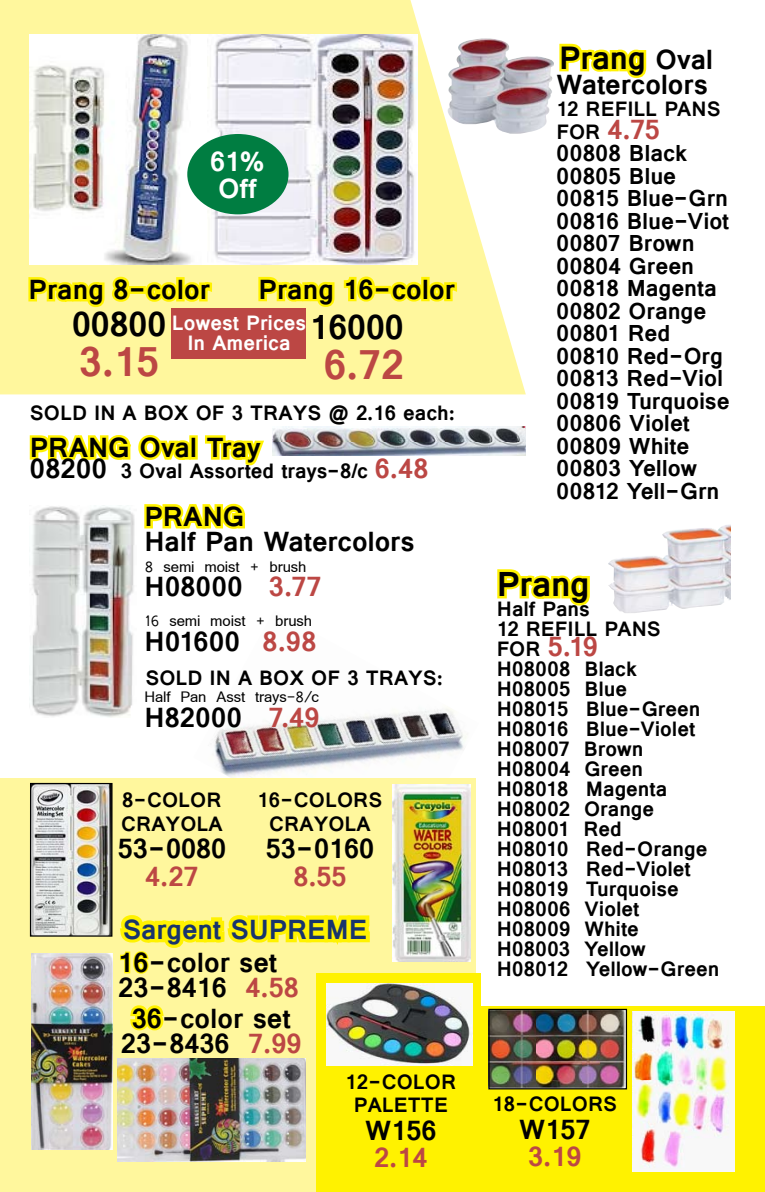
<style>
.page{position:relative;width:765px;height:1192px;background:#fff}
.page>*{position:absolute;margin:0;border:0;box-sizing:border-box;transform-origin:0 0}
.t1{font:700 45px "Vrinda";color:#bc4744}
.t2{font:700 37.5px "Vrinda";color:#000}
.t3{font:700 35px "Vrinda";letter-spacing:-.01em;color:#000}
.t4{font:700 30px/25px "Vrinda";color:#000}
.t5{font:700 30px "Vrinda";color:#bc4744}
.t6{font:700 30px "Vrinda";letter-spacing:-.005em;color:#18346d}
.t7{font:700 30px/26.2px "Vrinda";color:#fff}
.t8{font:700 25px/22.5px "Vrinda";color:#000}
.t9{font:700 22.5px/20px "Vrinda";color:#000}
.t10{font:22.5px "Vrinda";letter-spacing:-.005em;color:#000}
.t11{font:700 22.5px/20px "Vrinda";color:#fff;text-align:center}
.s1{font-size:30px}
.s2{font-size:30px;color:#bc4744}
.s3{color:#bc4744}
.s4{font-size:22.5px;color:#000}
</style>
<div class="page">
<img style="left:214px;top:708px;width:252px;height:70px">
<svg style="left:144px;top:503px;width:102px;height:26px"></svg>
<div style="left:0;top:778px;width:476px;height:414px;background:#fff79d"></div>
<svg style="left:0;top:0;width:526px;height:394px;fill:#fff79d"></svg>
<img style="left:30px;top:35px;width:177px;height:229px">
<img style="left:207px;top:35px;width:210px;height:229px">
<svg style="left:26px;top:273px;width:108px;height:38px;background:#fff454"></svg>
<div style="left:129px;top:286px;width:17px;height:8px;border:5px solid #fff200"></div>
<div style="left:176px;top:277px;width:9px;height:24px;border:5px solid #fff200"></div>
<svg style="left:142px;top:278px;width:73px;height:28px;background:#fff340"></svg>
<svg style="left:256px;top:273px;width:123px;height:38px;background:#fff453"></svg>
<div style="left:374px;top:286px;width:17px;height:8px;border:5px solid #fff200"></div>
<div style="left:421px;top:277px;width:9px;height:24px;border:5px solid #fff200"></div>
<svg style="left:387px;top:278px;width:73px;height:27px;background:#fff33d"></svg>
<div style="left:187px;top:134px;width:102px;height:80px;background:#007d41;border-radius:50%"></div>
<svg style="left:559px;top:43px;width:88px;height:35px"></svg>
<img style="left:445px;top:38px;width:108px;height:96px">
<svg style="left:497px;top:569px;width:93px;height:37px"></svg>
<img style="left:608px;top:525px;width:122px;height:88px">
<img style="left:31px;top:505px;width:104px;height:212px">
<img style="left:272px;top:427px;width:254px;height:28px">
<svg style="left:29px;top:435px;width:164px;height:25px"></svg>
<div style="left:189px;top:435px;width:9px;height:24px;border:5px solid #fff200"></div>
<svg style="left:205px;top:435px;width:59px;height:31px"></svg>
<img style="left:32px;top:785px;width:79px;height:149px">
<div style="left:30px;top:783px;width:83px;height:153px;border:1px solid #000"></div>
<div style="left:471px;top:1006px;width:294px;height:186px;background:#fff200"></div>
<img style="left:490px;top:1010px;width:135px;height:77px">
<div style="left:488px;top:1008px;width:139px;height:81px;border:1px solid #000"></div>
<img style="left:632px;top:1011px;width:102px;height:160px">
<img style="left:392px;top:784px;width:79px;height:177px">
<div style="left:172px;top:308px;width:134px;height:50px;background:#bc4744"></div>
<img style="left:118px;top:1058px;width:187px;height:103px">
<img style="left:31px;top:953px;width:81px;height:196px">
<svg style="left:120px;top:915px;width:250px;height:59px"></svg>
<div style="left:316px;top:973px;width:165px;height:219px;background:#fff200"></div>
<svg style="left:130px;top:1005px;width:34px;height:26px"></svg>
<img style="left:327px;top:983px;width:145px;height:83px">
<h3 class="t7" style="left:210px;top:149px;width:56px">61%<br>Off</h3>
<h3 class="t4" style="left:259px;top:277px;width:198px">Prang 16-color</h3>
<h2 class="t2" style="left:310px;top:302px;width:95px">16000</h2>
<h1 class="t1" style="left:324px;top:334px;width:81px">6.72</h1>
<h3 class="t4" style="left:29px;top:277px;width:183px">Prang 8-color</h3>
<h2 class="t2" style="left:72px;top:299px;width:95px">00800</h2>
<h1 class="t1" style="left:79px;top:332px;width:81px">3.15</h1>
<p class="t11" style="left:172px;top:313px;width:136px">Lowest Prices<br>In America</p>
<p class="t9" style="left:30px;top:403px;width:427px">SOLD IN A BOX OF 3 TRAYS @ 2.16 each:</p>
<h3 class="t4" style="left:30px;top:435px;width:233px">PRANG Oval Tray</h3>
<p class="t9" style="left:30px;top:461px;width:400px"><span class="s1">08200</span> 3 Oval Assorted trays-8/c <span class="s2">6.48</span></p>
<h3 class="t4" style="left:144px;top:504px;width:272px">PRANG<br>Half Pan Watercolors</h3>
<p class="t10" style="left:144px;top:556px;width:163px">8 semi moist + brush</p>
<h3 class="t4" style="left:144px;top:574px;width:179px">H08000 <span class="s3">3.77</span></h3>
<p class="t10" style="left:144px;top:610px;width:169px">16 semi moist + brush</p>
<h3 class="t4" style="left:144px;top:629px;width:173px">H01600 <span class="s3">8.98</span></h3>
<p class="t10" style="left:144px;top:686px;width:176px">Half Pan Asst trays-8/c</p>
<h3 class="t4" style="left:144px;top:705px;width:177px">H82000 <span class="s3">7.49</span></h3>
<p class="t9" style="left:145px;top:668px;width:299px">SOLD IN A BOX OF 3 TRAYS:</p>
<p class="t9" style="left:121px;top:788px;width:103px;line-height:23.8px">8-COLOR<br>CRAYOLA</p>
<h3 class="t4" style="left:118px;top:836px;width:110px">53-0080</h3>
<h3 class="t5" style="left:145px;top:856px;width:55px">4.27</h3>
<p class="t9" style="left:258px;top:788px;width:126px;line-height:23.8px;text-align:center">16-COLORS<br>CRAYOLA</p>
<h3 class="t4" style="left:266px;top:836px;width:110px">53-0160</h3>
<h3 class="t5" style="left:293px;top:856px;width:55px">8.55</h3>
<h3 class="t6" style="left:123px;top:909px;width:246px">Sargent SUPREME</h3>
<h3 class="t4" style="left:118px;top:950px;width:182px">16-color set<br>23-8416 <span class="s3">4.58</span></h3>
<h3 class="t4" style="left:121px;top:1006px;width:182px;text-align:center">36-color set<br>23-8436 <span class="s3">7.99</span></h3>
<p class="t9" style="left:345px;top:1070px;width:112px;line-height:23.8px;text-align:center">12-COLOR<br>PALETTE</p>
<h3 class="t4" style="left:365px;top:1118px;width:73px">W156</h3>
<h3 class="t5" style="left:374px;top:1138px;width:55px">2.14</h3>
<h3 class="t3" style="left:559px;top:34px;width:156px">Prang <span class="s1">Oval</span></h3>
<h3 class="t4" style="left:557px;top:72px;width:153px">Watercolors</h3>
<p class="t9" style="left:557px;top:99px;width:165px">12 REFILL PANS</p>
<h3 class="t5" style="left:557px;top:109px;width:105px"><span class="s4">FOR</span> 4.75</h3>
<p class="t8" style="left:557px;top:142px;width:175px">00808 Black<br>00805 Blue<br>00815 Blue-Grn<br>00816 Blue-Viot<br>00807 Brown<br>00804 Green<br>00818 Magenta<br>00802 Orange<br>00801 Red<br>00810 Red-Org<br>00813 Red-Viol<br>00819 Turquoise<br>00806 Violet<br>00809 White<br>00803 Yellow<br>00812 Yell-Grn</p>
<h2 class="t2" style="left:497px;top:559px;width:94px">Prang</h2>
<p class="t9" style="left:497px;top:599px;width:165px">Half Pans<br>12 REFILL PANS</p>
<h3 class="t5" style="left:497px;top:626px;width:103px"><span class="s4">FOR</span> 5.19</h3>
<p class="t9" style="left:497px;top:659px;width:224px">H08008 Black<br>H08005 Blue<br>H08015 Blue-Green<br>H08016 Blue-Violet<br>H08007 Brown<br>H08004 Green<br>H08018 Magenta<br>H08002 Orange<br>H08001 Red<br>H08010 Red-Orange<br>H08013 Red-Violet<br>H08019 Turquoise<br>H08006 Violet<br>H08009 White<br>H08003 Yellow<br>H08012 Yellow-Green</p>
<p class="t9" style="left:493px;top:1094px;width:126px">18-COLORS</p>
<h3 class="t4" style="left:519px;top:1117px;width:73px">W157</h3>
<h3 class="t5" style="left:528px;top:1137px;width:55px">3.19</h3>
</div>
